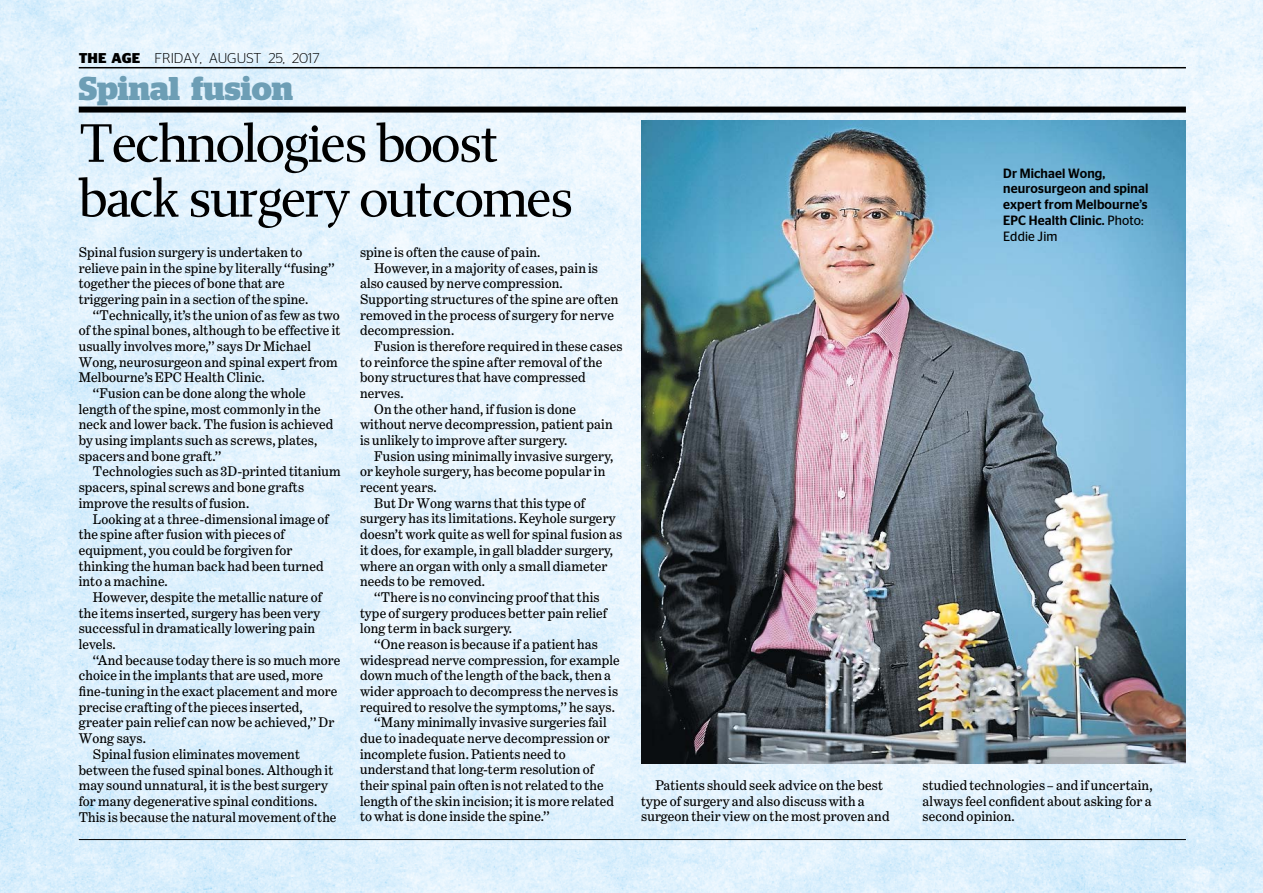
<style>
.page{position:relative;width:1263px;height:893px;background:#fff}
.page>*{position:absolute;margin:0;border:0;box-sizing:border-box;transform-origin:0 0}
.t1{font:54.9px/54.9px "Prensa Display";letter-spacing:-.03em;color:#000;scale:.96 1}
.t2{font:700 32.85px "Stag";color:#6d9eb5}
.t3{font:14.25px/15.8px "Benton Modern Text Three";letter-spacing:.01em;color:#000}
.t4{font:300 14.25px "Stag Sans";color:#000}
.t5{font:500 13.5px/15.8px "Stag Sans";letter-spacing:.01em;color:#000;scale:.94 1}
.s1{font-weight:700}
.s2{font-weight:400}
</style>
<div class="page">
<img style="left:0;top:0;width:1263px;height:893px">
<hr style="left:79px;top:67px;width:1107px;height:1px;background:#000">
<hr style="left:79px;top:839px;width:1107px;height:1px;background:#000">
<div style="left:79px;top:107px;width:1107px;height:6px;background:#000"></div>
<img style="left:641px;top:121px;width:545px;height:642px">
<p class="t4" style="left:79px;top:50px;width:242px"><span class="s1">THE AGE</span> FRIDAY, AUGUST 25, 2017</p>
<h2 class="t2" style="left:79px;top:70px;width:216px">Spinal fusion</h2>
<h1 class="t1" style="left:79px;top:116px;width:517px">Technologies boost back surgery outcomes</h1>
<p class="t3" style="left:79px;top:244px;width:257px">Spinal fusion surgery is undertaken to relieve pain in the spine by literally ‘‘fusing’’ together the pieces of bone that are triggering pain in a section of the spine.</p>
<p class="t3" style="left:93px;top:307px;width:248px">‘‘Technically, it’s the union of as few as two</p>
<p class="t3" style="left:79px;top:323px;width:263px">of the spinal bones, although to be effective it</p>
<p class="t3" style="left:79px;top:338px;width:234px">usually involves more,’’ says Dr Michael</p>
<p class="t3" style="left:79px;top:354px;width:261px">Wong, neurosurgeon and spinal expert from</p>
<p class="t3" style="left:79px;top:370px;width:188px">Melbourne’s EPC Health Clinic.</p>
<p class="t3" style="left:93px;top:385px;width:214px">‘‘Fusion can be done along the whole</p>
<p class="t3" style="left:79px;top:401px;width:244px">length of the spine, most commonly in the</p>
<p class="t3" style="left:79px;top:417px;width:256px">neck and lower back. The fusion is achieved</p>
<p class="t3" style="left:79px;top:432px;width:240px">by using implants such as screws, plates,</p>
<p class="t3" style="left:79px;top:448px;width:144px">spacers and bone graft.’’</p>
<p class="t3" style="left:93px;top:464px;width:249px">Technologies such as 3D-printed titanium</p>
<p class="t3" style="left:79px;top:479px;width:227px">spacers, spinal screws and bone grafts</p>
<p class="t3" style="left:79px;top:495px;width:172px">improve the results of fusion.</p>
<p class="t3" style="left:93px;top:511px;width:237px">Looking at a three-dimensional image of</p>
<p class="t3" style="left:79px;top:526px;width:208px">the spine after fusion with pieces of</p>
<p class="t3" style="left:79px;top:542px;width:215px">equipment, you could be forgiven for</p>
<p class="t3" style="left:79px;top:558px;width:246px">thinking the human back had been turned</p>
<p class="t3" style="left:79px;top:574px;width:90px">into a machine.</p>
<p class="t3" style="left:93px;top:589px;width:231px">However, despite the metallic nature of</p>
<p class="t3" style="left:79px;top:605px;width:243px">the items inserted, surgery has been very</p>
<p class="t3" style="left:79px;top:621px;width:238px">successful in dramatically lowering pain</p>
<p class="t3" style="left:79px;top:636px;width:38px">levels.</p>
<p class="t3" style="left:93px;top:652px;width:249px">‘‘And because today there is so much more</p>
<p class="t3" style="left:79px;top:668px;width:246px">choice in the implants that are used, more</p>
<p class="t3" style="left:79px;top:683px;width:260px">fine-tuning in the exact placement and more</p>
<p class="t3" style="left:79px;top:699px;width:226px">precise crafting of the pieces inserted,</p>
<p class="t3" style="left:79px;top:715px;width:257px">greater pain relief can now be achieved,’’ Dr</p>
<p class="t3" style="left:79px;top:730px;width:69px">Wong says.</p>
<p class="t3" style="left:93px;top:746px;width:208px">Spinal fusion eliminates movement</p>
<p class="t3" style="left:79px;top:762px;width:256px">between the fused spinal bones. Although it</p>
<p class="t3" style="left:79px;top:778px;width:251px">may sound unnatural, it is the best surgery</p>
<p class="t3" style="left:79px;top:793px;width:240px">for many degenerative spinal conditions.</p>
<p class="t3" style="left:79px;top:809px;width:259px">This is because the natural movement of the</p>
<p class="t3" style="left:360px;top:244px;width:182px">spine is often the cause of pain.</p>
<p class="t3" style="left:374px;top:260px;width:225px">However, in a majority of cases, pain is</p>
<p class="t3" style="left:360px;top:276px;width:204px">also caused by nerve compression.</p>
<p class="t3" style="left:360px;top:291px;width:260px">Supporting structures of the spine are often</p>
<p class="t3" style="left:360px;top:307px;width:255px">removed in the process of surgery for nerve</p>
<p class="t3" style="left:360px;top:323px;width:96px">decompression.</p>
<p class="t3" style="left:374px;top:338px;width:250px">Fusion is therefore required in these cases</p>
<p class="t3" style="left:360px;top:354px;width:244px">to reinforce the spine after removal of the</p>
<p class="t3" style="left:360px;top:370px;width:227px">bony structures that have compressed</p>
<p class="t3" style="left:360px;top:385px;width:45px">nerves.</p>
<p class="t3" style="left:374px;top:401px;width:203px">On the other hand, if fusion is done</p>
<p class="t3" style="left:360px;top:417px;width:254px">without nerve decompression, patient pain</p>
<p class="t3" style="left:360px;top:432px;width:209px">is unlikely to improve after surgery.</p>
<p class="t3" style="left:374px;top:448px;width:240px">Fusion using minimally invasive surgery,</p>
<p class="t3" style="left:360px;top:464px;width:247px">or keyhole surgery, has become popular in</p>
<p class="t3" style="left:360px;top:479px;width:78px">recent years.</p>
<p class="t3" style="left:374px;top:495px;width:212px">But DrWong warns that this type of</p>
<p class="t3" style="left:360px;top:511px;width:257px">surgery has its limitations. Keyhole surgery</p>
<p class="t3" style="left:360px;top:526px;width:264px">doesn’t work quite as well for spinal fusion as</p>
<p class="t3" style="left:360px;top:542px;width:255px">it does, for example, in gall bladder surgery,</p>
<p class="t3" style="left:360px;top:558px;width:249px">where an organ with only a small diameter</p>
<p class="t3" style="left:360px;top:573px;width:126px">needs to be removed.</p>
<p class="t3" style="left:374px;top:589px;width:227px">‘‘There is no convincing proof that this</p>
<p class="t3" style="left:360px;top:605px;width:249px">type of surgery produces better pain relief</p>
<p class="t3" style="left:360px;top:621px;width:154px">long term in back surgery.</p>
<p class="t3" style="left:374px;top:636px;width:225px">‘‘One reason is because if a patient has</p>
<p class="t3" style="left:360px;top:652px;width:261px">widespread nerve compression, for example</p>
<p class="t3" style="left:360px;top:668px;width:253px">down much of the length of the back, then a</p>
<p class="t3" style="left:360px;top:683px;width:260px">wider approach to decompress the nerves is</p>
<p class="t3" style="left:360px;top:699px;width:256px">required to resolve the symptoms,’’ he says.</p>
<p class="t3" style="left:374px;top:715px;width:234px">‘‘Many minimally invasive surgeries fail</p>
<p class="t3" style="left:360px;top:730px;width:251px">due to inadequate nerve decompression or</p>
<p class="t3" style="left:360px;top:746px;width:207px">incomplete fusion. Patients need to</p>
<p class="t3" style="left:360px;top:762px;width:236px">understand that long-term resolution of</p>
<p class="t3" style="left:360px;top:777px;width:245px">their spinal pain often is not related to the</p>
<p class="t3" style="left:360px;top:793px;width:256px">length of the skin incision; it is more related</p>
<p class="t3" style="left:360px;top:809px;width:191px">to what is done inside the spine.’’</p>
<p class="t5" style="left:1003px;top:165px;width:156px">Dr Michael Wong, neurosurgeon and spinal expert from Melbourne’s<br>EPC Health Clinic. <span class="s2">Photo:<br>Eddie Jim</span></p>
<p class="t3" style="left:641px;top:777px;width:250px;text-indent:14px">Patients should seek advice on the best type of surgery and also discuss with a surgeon their view on the most proven and</p>
<p class="t3" style="left:922px;top:777px;width:231px;text-align:justify">studied technologies – and if uncertain, always feel confident about asking for a second opinion.</p>
</div>
